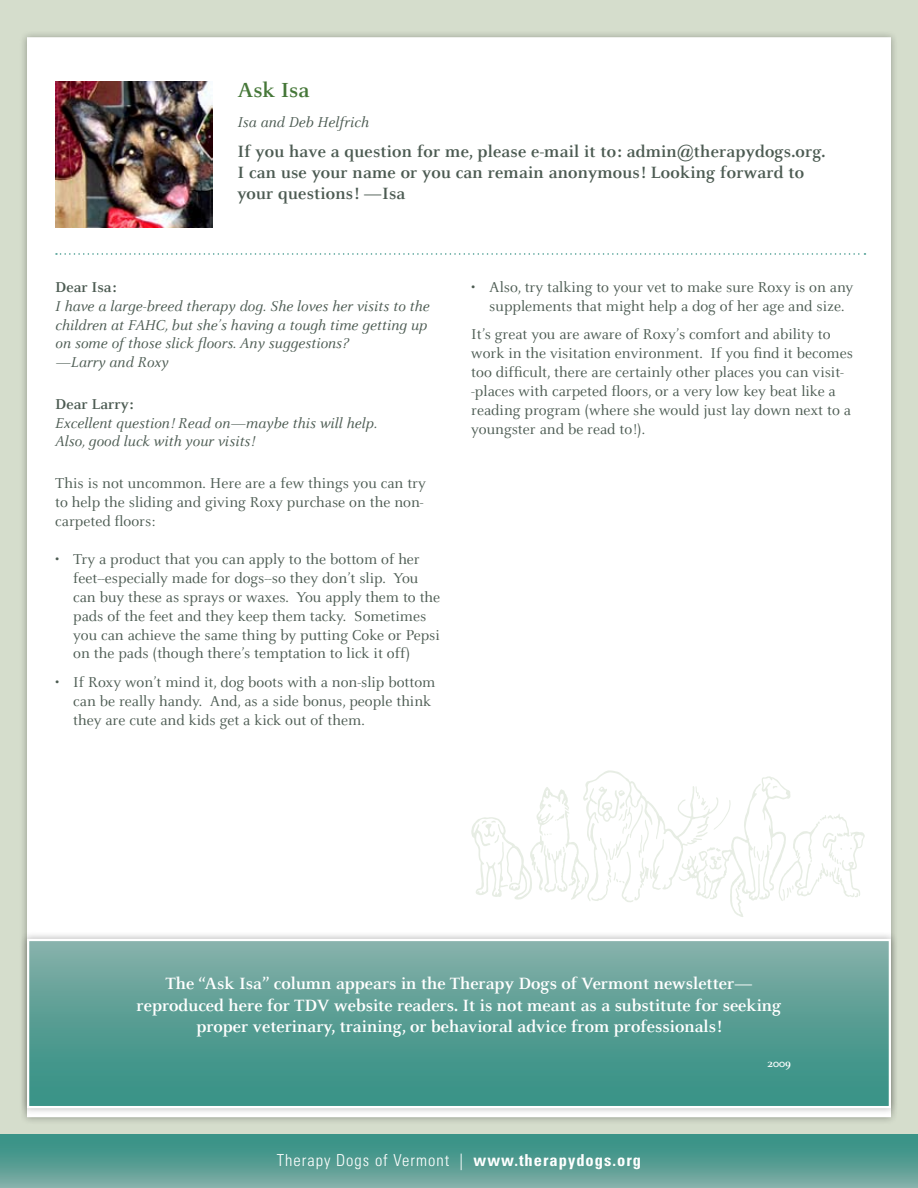
<style>
.page{position:relative;width:918px;height:1188px;background:#d5ddcc}
.page>*{position:absolute;margin:0;border:0;box-sizing:border-box;transform-origin:0 0}
.t1{font:700 22.5px "Celeste";color:#457738}
.t2{font:700 18px/21.6px "Celeste";color:#fff;text-align:center}
.t3{font:700 18px/21px "Celeste";letter-spacing:.01em;color:#4c5b52}
.t4{font:300 condensed 16.5px "Univers LT Std";letter-spacing:.06em;color:#fff}
.t5{font:700 condensed 16.5px "Univers LT Std";letter-spacing:.06em;color:#fff}
.t6{font:15.75px/18.9px "Celeste";color:#4c5b52}
.t7{font:italic 15.75px/18.9px "Celeste";color:#4c5b52}
.t8{font:700 15.75px "Celeste";color:#4c5b52}
.t9{font:700 12px "Celeste";color:#fff}
.s1{font-weight:700}
</style>
<div class="page">
<div style="left:19px;top:29px;width:879px;height:1095px;background:#000;opacity:.3"></div>
<div style="left:28px;top:38px;width:862px;height:1078px;background:#fff"></div>
<div style="left:0;top:1134px;width:918px;height:54px;background:linear-gradient(to bottom,#2d8e81,#7eada5)"></div>
<div style="left:19px;top:931px;width:879px;height:185px;background:#000;opacity:.3"></div>
<div style="left:28px;top:940px;width:862px;height:167px;background:linear-gradient(to bottom,#84afa8,#308f82)"></div>
<div style="left:27px;top:939px;width:864px;height:169px;border:2px solid #fff"></div>
<img style="left:55px;top:81px;width:158px;height:147px">
<svg style="left:471px;top:770px;width:394px;height:147px"></svg>
<svg style="left:56px;top:253px;width:809px;height:2px"></svg>
<h1 class="t1" style="left:237px;top:78px;width:74px">Ask Isa</h1>
<p class="t7" style="left:237px;top:113px;width:133px">Isa and Deb Helfrich</p>
<p class="t3" style="left:237px;top:141px;width:590px">If you have a question for me, please e-mail it to: admin@therapydogs.org.<br>I can use your name or you can remain anonymous! Looking forward to your questions! —Isa</p>
<p class="t8" style="left:55px;top:278px;width:63px">Dear Isa:</p>
<p class="t7" style="left:55px;top:297px;width:376px">I have a large-breed therapy dog. She loves her visits to the children at FAHC, but she’s having a tough time getting up on some of those slick floors. Any suggestions?<br>—Larry and Roxy</p>
<p class="t8" style="left:55px;top:395px;width:80px">Dear Larry:</p>
<p class="t7" style="left:55px;top:414px;width:323px">Excellent question! Read on—maybe this will help.<br>Also, good luck with your visits!</p>
<p class="t6" style="left:55px;top:474px;width:372px">This is not uncommon. Here are a few things you can try to help the sliding and giving Roxy purchase on the non&shy;carpeted floors:</p>
<p class="t6" style="left:73px;top:550px;width:369px;text-indent:-18px">• Try a product that you can apply to the bottom of her feet--especially made for dogs--so they don’t slip. You can buy these as sprays or waxes. You apply them to the pads of the feet and they keep them tacky. Sometimes you can achieve the same thing by putting Coke or Pepsi on the pads (though there’s temptation to lick it off)</p>
<p class="t6" style="left:73px;top:673px;width:364px;text-indent:-18px">• If Roxy won’t mind it, dog boots with a non-slip bottom can be really handy. And, as a side bonus, people think they are cute and kids get a kick out of them.</p>
<p class="t6" style="left:471px;top:278px;width:383px;text-align:center">• Also, try talking to your vet to make sure Roxy is on any supplements that might help a dog of her age and size.</p>
<p class="t6" style="left:471px;top:325px;width:383px">It’s great you are aware of Roxy’s comfort and ability to work in the visitation environment. If you find it becomes too difficult, there are certainly other places you can visit--places with carpeted floors, or a very low key beat like a reading program (where she would just lay down next to a youngster and be read to!).</p>
<p class="t2" style="left:137px;top:973px;width:646px">The “Ask Isa” column appears in the Therapy Dogs of Vermont newsletter— reproduced here for TDV website readers. It is not meant as a substitute for seeking proper veterinary, training, or behavioral advice from professionals!</p>
<p class="t9" style="left:767px;top:1057px;width:26px">2009</p>
<p class="t4" style="left:218px;top:1150px;width:306px">P.O. Box 1271 | Williston, VT 05495-1271 |</p>
<p class="t4" style="left:277px;top:1150px;width:366px">Therapy Dogs of Vermont | <span class="s1">www.therapydogs.org</span></p>
<p class="t5" style="left:533px;top:1150px;width:169px">www.therapydogs.org</p>
</div>
